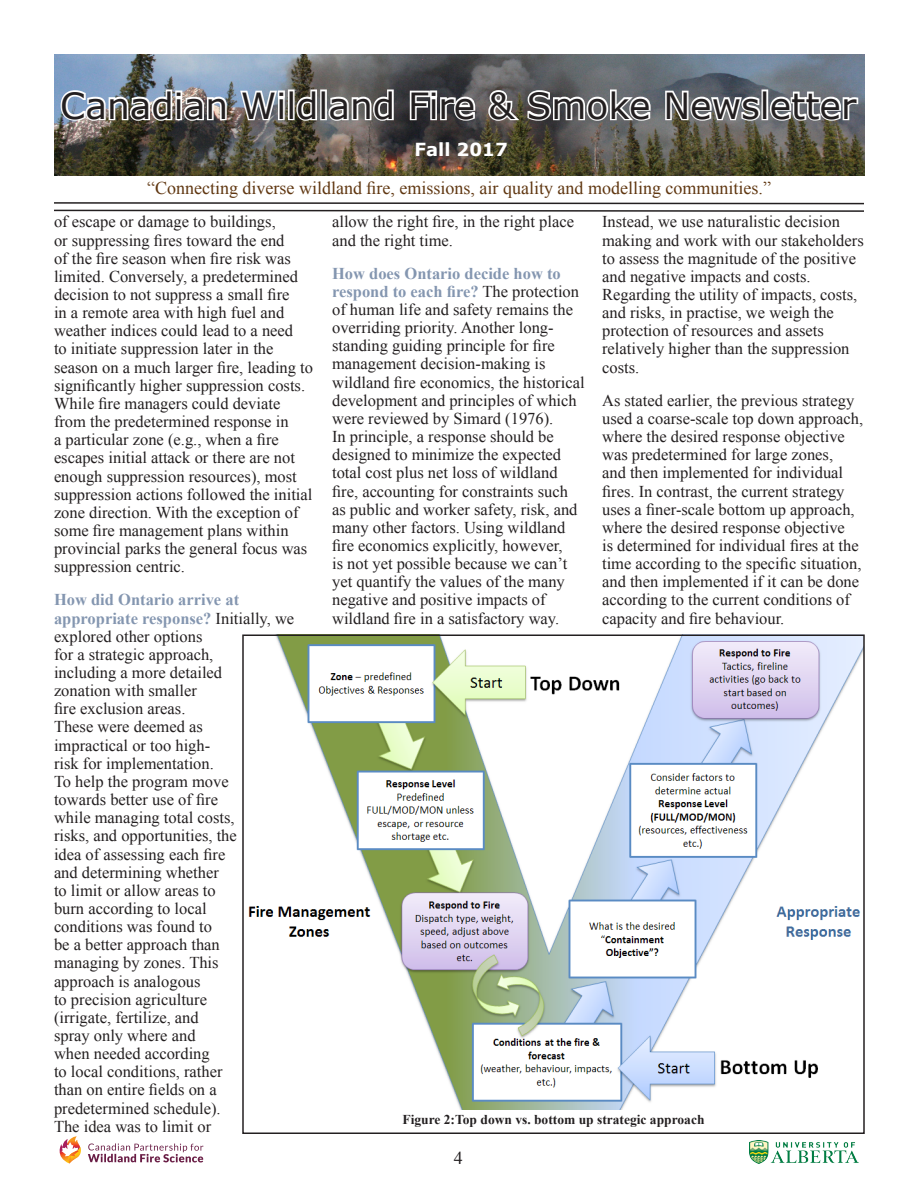
<style>
.page{position:relative;width:918px;height:1188px;background:#fff}
.page>*{position:absolute;margin:0;border:0;box-sizing:border-box;transform-origin:0 0}
.t1{font:36px "Verdana";color:#231f20}
.t2{font:18px "Times New Roman";color:#603711}
.t3{font:700 18px "Verdana";color:#fff}
.t4{font:18px "Times New Roman";color:#231f20}
.t5{font:16.5px/18.1px "Times New Roman";color:#231f20}
.t6{font:700 13.5px "Times New Roman";color:#231f20}
.s1{font-weight:700;color:#8496b0}
</style>
<div class="page">
<img style="left:55px;top:54px;width:809px;height:122px">
<img style="left:58px;top:88px;width:116px;height:35px">
<div style="left:175px;top:90px;width:7px;height:7px;border:3px solid #fff"></div>
<div style="left:175px;top:97px;width:7px;height:23px;border:3px solid #fff"></div>
<svg style="left:181px;top:94px;width:47px;height:29px"></svg>
<svg style="left:238px;top:83px;width:41px;height:45px"></svg>
<div style="left:278px;top:90px;width:7px;height:7px;border:3px solid #fff"></div>
<div style="left:278px;top:97px;width:7px;height:23px;border:3px solid #fff"></div>
<svg style="left:294px;top:88px;width:25px;height:35px"></svg>
<div style="left:320px;top:89px;width:7px;height:31px;border:3px solid #fff"></div>
<svg style="left:326px;top:88px;width:69px;height:35px"></svg>
<svg style="left:408px;top:89px;width:24px;height:33px"></svg>
<div style="left:430px;top:90px;width:7px;height:7px;border:3px solid #fff"></div>
<div style="left:430px;top:97px;width:7px;height:23px;border:3px solid #fff"></div>
<svg style="left:438px;top:94px;width:39px;height:29px"></svg>
<svg style="left:486px;top:88px;width:166px;height:35px"></svg>
<svg style="left:663px;top:82px;width:99px;height:45px"></svg>
<svg style="left:768px;top:90px;width:92px;height:33px"></svg>
<svg style="left:54px;top:202px;width:810px;height:10px"></svg>
<img style="left:750px;top:1140px;width:108px;height:24px">
<svg style="left:59px;top:1136px;width:22px;height:28px"></svg>
<svg style="left:88px;top:1143px;width:115px;height:19px"></svg>
<img style="left:248px;top:637px;width:614px;height:472px">
<div style="left:242px;top:634px;width:623px;height:500px;border:2px solid #231f20"></div>
<h1 class="t1" style="left:60px;top:81px;width:798px">Canadian Wildland Fire &amp; Smoke Newsletter</h1>
<p class="t3" style="left:414px;top:137px;width:95px">Fall 2017</p>
<p class="t2" style="left:147px;top:176px;width:625px">“Connecting diverse wildland fire, emissions, air quality and modelling communities.”</p>
<p class="t5" style="left:54px;top:213px;width:261px">of escape or damage to buildings,<br>or suppressing fires toward the end<br>of the fire season when fire risk was limited. Conversely, a predetermined decision to not suppress a small fire<br>in a remote area with high fuel and weather indices could lead to a need<br>to initiate suppression later in the season on a much larger fire, leading to significantly higher suppression costs.<br>While fire managers could deviate from the predetermined response in<br>a particular zone (e.g., when a fire escapes initial attack or there are not enough suppression resources), most suppression actions followed the initial zone direction. With the exception of some fire management plans within provincial parks the general focus was suppression centric.</p>
<p class="t5" style="left:54px;top:591px;width:242px"><span class="s1">How did Ontario arrive at appropriate response?</span> Initially, we explored other options<br>for a strategic approach,<br>including a more detailed<br>zonation with smaller<br>fire exclusion areas.<br>These were deemed as<br>impractical or too high-<br>risk for implementation.<br>To help the program move<br>towards better use of fire<br>while managing total costs,<br>risks, and opportunities, the<br>idea of assessing each fire<br>and determining whether<br>to limit or allow areas to<br>burn according to local<br>conditions was found to<br>be a better approach than<br>managing by zones. This<br>approach is analogous<br>to precision agriculture<br>(irrigate, fertilize, and<br>spray only where and<br>when needed according<br>to local conditions, rather<br>than on entire fields on a predetermined schedule).<br>The idea was to limit or</p>
<p class="t5" style="left:332px;top:213px;width:243px">allow the right fire, in the right place and the right time.</p>
<p class="t5" style="left:332px;top:264px;width:254px"><span class="s1">How does Ontario decide how to respond to each fire?</span> The protection of human life and safety remains the overriding priority. Another long&shy;standing guiding principle for fire management decision-making is wildland fire economics, the historical development and principles of which were reviewed by Simard (1976).<br>In principle, a response should be designed to minimize the expected total cost plus net loss of wildland fire, accounting for constraints such as public and worker safety, risk, and many other factors. Using wildland fire economics explicitly, however,<br>is not yet possible because we can’t yet quantify the values of the many negative and positive impacts of wildland fire in a satisfactory way.</p>
<p class="t5" style="left:602px;top:213px;width:263px">Instead, we use naturalistic decision making and work with our stakeholders to assess the magnitude of the positive and negative impacts and costs.<br>Regarding the utility of impacts, costs, and risks, in practise, we weigh the protection of resources and assets relatively higher than the suppression costs.</p>
<p class="t5" style="left:602px;top:391px;width:263px">As stated earlier, the previous strategy used a coarse-scale top down approach, where the desired response objective was predetermined for large zones,<br>and then implemented for individual fires. In contrast, the current strategy uses a finer-scale bottom up approach, where the desired response objective<br>is determined for individual fires at the time according to the specific situation, and then implemented if it can be done according to the current conditions of capacity and fire behaviour.</p>
<p class="t6" style="left:402px;top:1110px;width:304px">Figure 2:Top down vs. bottom up strategic approach</p>
<p class="t4" style="left:454px;top:1146px;width:10px">4</p>
</div>
